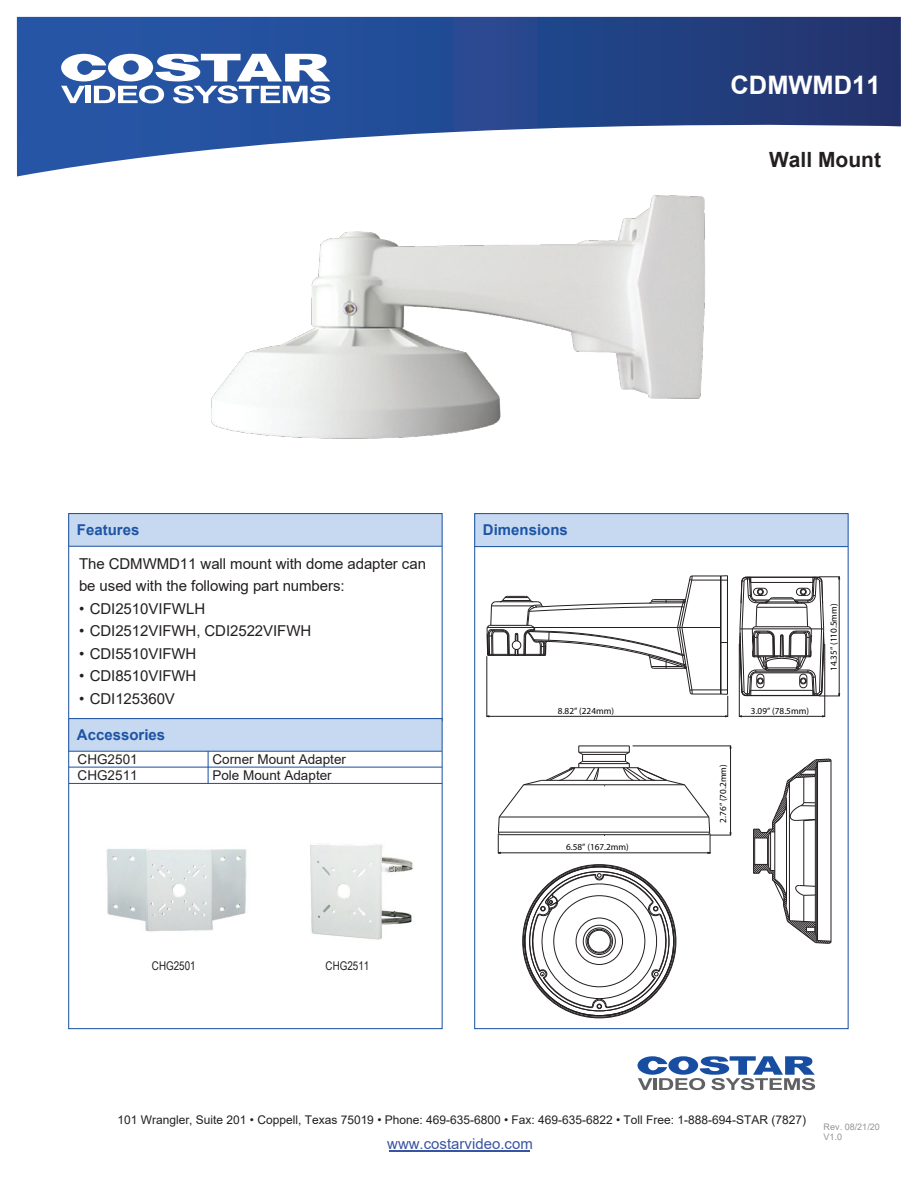
<style>
.page{position:relative;width:918px;height:1188px;background:#fff}
.page>*{position:absolute;margin:0;border:0;box-sizing:border-box;transform-origin:0 0}
.t1{font:700 25.5px "Arial";color:#fff}
.t2{font:700 21px "Arial";color:#231f20}
.t3{font:15px/22.5px "Arial";letter-spacing:-.005em;color:#231f20}
.t4{font:700 15px "Arial";color:#1d54a5}
.t5{font:15px "Arial";color:#3a54a4}
.t6{font:13.5px "Arial";color:#231f20}
.t7{font:12px "Arial";color:#231f20}
.t8{font:12px "Arial Narrow";color:#231f20}
.t9{font:9.15px "Myriad Pro";color:#050504}
.t10{font:9px/10.8px "Arial";color:#939598}
</style>
<div class="page">
<div style="left:69px;top:513px;width:373px;height:33px;background:#c6d9f0"></div>
<div style="left:68px;top:513px;width:374px;height:208px;border:1px solid #184ea1"></div>
<svg style="left:17px;top:17px;width:884px;height:159px"></svg>
<svg style="left:61px;top:54px;width:269px;height:49px"></svg>
<hr style="left:389px;top:1151px;width:141px;height:1px;background:#3a54a4">
<div style="left:475px;top:513px;width:373px;height:34px;background:#c6d9f0"></div>
<hr style="left:475px;top:546px;width:373px;height:1px;background:#184ea1">
<div style="left:69px;top:719px;width:373px;height:32px;background:#c6d9f0"></div>
<div style="left:68px;top:718px;width:375px;height:311px;border:1px solid #184ea1"></div>
<hr style="left:69px;top:751px;width:373px;height:1px;background:#184ea1">
<hr style="left:69px;top:767px;width:373px;height:1px;background:#184ea1">
<hr style="left:69px;top:783px;width:373px;height:1px;background:#184ea1">
<hr style="left:69px;top:546px;width:373px;height:1px;background:#184ea1">
<hr style="left:208px;top:751px;width:1px;height:33px;background:#184ea1">
<hr style="left:571px;top:767px;width:66px;height:1px;background:#231f20">
<hr style="left:542px;top:780px;width:125px;height:1px;background:#231f20">
<hr style="left:524px;top:784px;width:160px;height:1px;background:#231f20">
<hr style="left:499px;top:817px;width:210px;height:1px;background:#231f20">
<hr style="left:498px;top:832px;width:212px;height:1px;background:#231f20">
<hr style="left:499px;top:834px;width:210px;height:1px;background:#231f20">
<hr style="left:579px;top:745px;width:50px;height:1px;background:#231f20">
<hr style="left:579px;top:752px;width:50px;height:1px;background:#231f20">
<hr style="left:583px;top:754px;width:43px;height:1px;background:#231f20">
<hr style="left:583px;top:761px;width:43px;height:1px;background:#231f20">
<hr style="left:579px;top:763px;width:50px;height:1px;background:#231f20">
<svg style="left:530px;top:873px;width:139px;height:137px"></svg>
<svg style="left:753px;top:758px;width:79px;height:186px"></svg>
<img style="left:106px;top:849px;width:141px;height:83px">
<img style="left:310px;top:844px;width:103px;height:96px">
<hr style="left:739px;top:716px;width:86px;height:1px;background:#231f20">
<hr style="left:739px;top:644px;width:1px;height:73px;background:#231f20">
<svg style="left:739px;top:576px;width:101px;height:122px"></svg>
<hr style="left:824px;top:644px;width:1px;height:73px;background:#231f20">
<hr style="left:839px;top:577px;width:1px;height:119px;background:#231f20">
<svg style="left:486px;top:575px;width:242px;height:142px"></svg>
<hr style="left:498px;top:853px;width:213px;height:1px;background:#231f20">
<svg style="left:497px;top:746px;width:108px;height:108px"></svg>
<svg style="left:622px;top:746px;width:109px;height:108px"></svg>
<hr style="left:633px;top:746px;width:98px;height:1px;background:#231f20">
<hr style="left:730px;top:746px;width:1px;height:89px;background:#231f20">
<svg style="left:638px;top:1056px;width:177px;height:34px"></svg>
<img style="left:211px;top:195px;width:494px;height:244px">
<h1 class="t1" style="left:731px;top:67px;width:151px">CDMWMD11</h1>
<h2 class="t2" style="left:769px;top:145px;width:113px">Wall Mount</h2>
<p class="t4" style="left:77px;top:519px;width:64px">Features</p>
<p class="t3" style="left:79px;top:552px;width:349px">The CDMWMD11 wall mount with dome adapter can be used with the following part numbers:</p>
<p class="t3" style="left:79px;top:597px;width:128px">• CDI2510VIFWLH</p>
<p class="t3" style="left:79px;top:619px;width:234px">• CDI2512VIFWH, CDI2522VIFWH</p>
<p class="t3" style="left:79px;top:642px;width:119px">• CDI5510VIFWH</p>
<p class="t3" style="left:79px;top:664px;width:119px">• CDI8510VIFWH</p>
<p class="t3" style="left:79px;top:687px;width:97px">• CDI125360V</p>
<p class="t4" style="left:77px;top:724px;width:90px">Accessories</p>
<p class="t6" style="left:78px;top:750px;width:62px">CHG2501</p>
<p class="t6" style="left:212px;top:750px;width:135px">Corner Mount Adapter</p>
<p class="t6" style="left:78px;top:766px;width:62px">CHG2511</p>
<p class="t6" style="left:212px;top:766px;width:121px">Pole Mount Adapter</p>
<p class="t8" style="left:152px;top:957px;width:45px">CHG2501</p>
<p class="t8" style="left:326px;top:957px;width:45px">CHG2511</p>
<p class="t4" style="left:483px;top:520px;width:86px">Dimensions</p>
<p class="t9" style="left:558px;top:705px;width:58px">8.82” (224mm)</p>
<p class="t9" style="left:566px;top:842px;width:64px">6.58” (167.2mm)</p>
<p class="t9" style="left:717px;top:823px;width:60px;rotate:-90deg">2.76” (70.2mm)</p>
<p class="t9" style="left:751px;top:705px;width:60px">3.09” (78.5mm)</p>
<p class="t9" style="left:828px;top:671px;width:69px;rotate:-90deg">14.35” (110.5mm)</p>
<p class="t7" style="left:117px;top:1111px;width:690px">101 Wrangler, Suite 201 • Coppell, Texas 75019 • Phone: 469-635-6800 • Fax: 469-635-6822 • Toll Free: 1-888-694-STAR (7827)</p>
<p class="t5" style="left:387px;top:1134px;width:147px">www.costarvideo.com</p>
<p class="t10" style="left:824px;top:1121px;width:58px">Rev. 08/21/20<br>V1.0</p>
</div>
